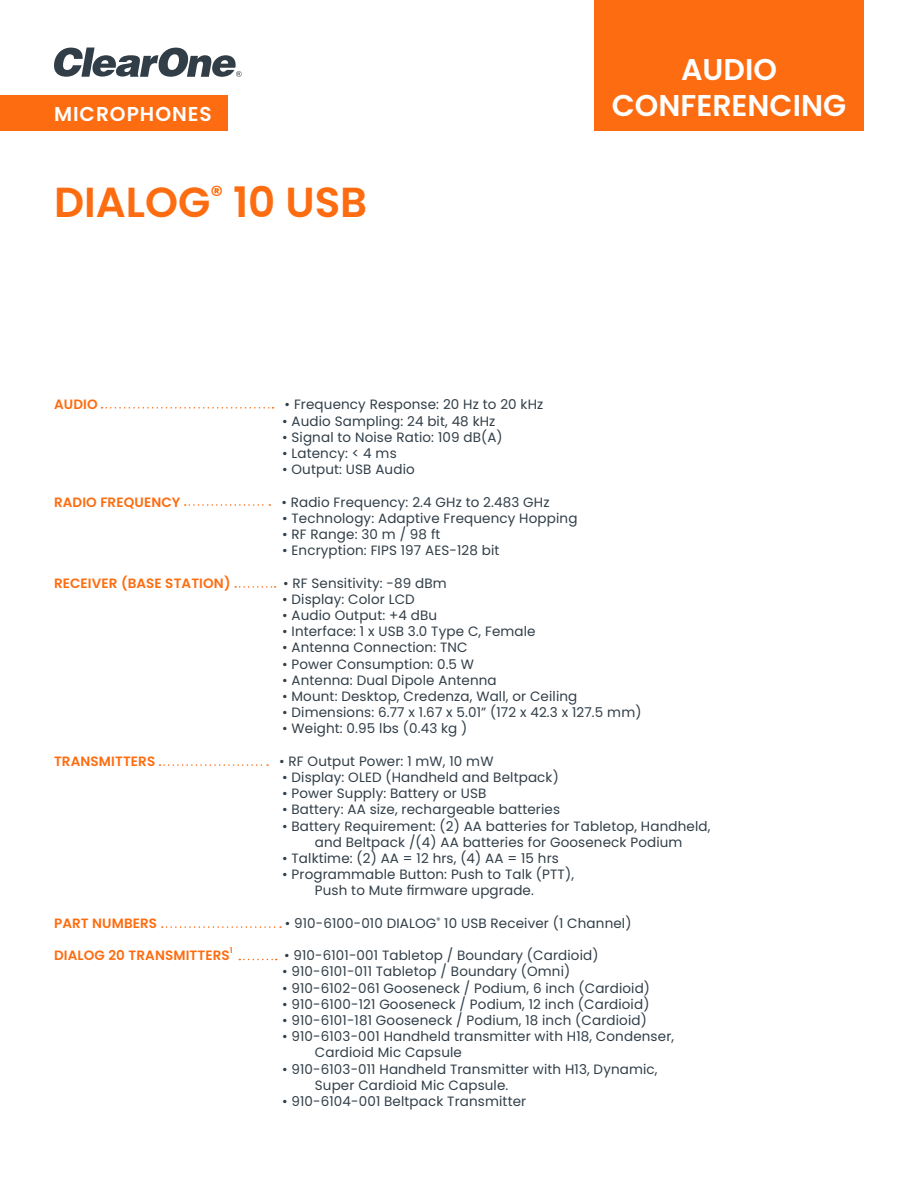
<style>
.page{position:relative;width:918px;height:1188px;background:#fff}
.page>*{position:absolute;margin:0;border:0;box-sizing:border-box;transform-origin:0 0}
.t1{font:600 42px "Poppins";color:#fd6c10}
.t2{font:600 30px/36px "Poppins";color:#fff;text-align:center}
.t3{font:600 20.1px "Poppins";letter-spacing:.05em;color:#fff}
.t4{font:13.5px/16.2px "Poppins";letter-spacing:.01em;color:#313e48}
.t5{font:600 13.5px "Poppins";letter-spacing:.01em;color:#fd6c10}
.t6{font:600 7.8px "Poppins";color:#fd6c10}
</style>
<div class="page">
<svg style="left:102px;top:407px;width:171px;height:2px"></svg>
<svg style="left:185px;top:504px;width:85px;height:2px"></svg>
<svg style="left:235px;top:586px;width:41px;height:2px"></svg>
<svg style="left:159px;top:764px;width:109px;height:2px"></svg>
<svg style="left:162px;top:926px;width:119px;height:2px"></svg>
<svg style="left:239px;top:959px;width:38px;height:1px"></svg>
<div style="left:0;top:95px;width:228px;height:35px;background:#fd6c10"></div>
<svg style="left:54px;top:48px;width:188px;height:29px"></svg>
<div style="left:594px;top:0;width:270px;height:130px;background:#fd6c10"></div>
<p class="t3" style="left:54px;top:102px;width:159px">MICROPHONES</p>
<p class="t1" style="left:54px;top:178px;width:315px">DIALOG<sup>®</sup> 10 USB</p>
<p class="t2" style="left:612px;top:52px;width:236px">AUDIO<br>CONFERENCING</p>
<p class="t5" style="left:54px;top:397px;width:45px">AUDIO</p>
<p class="t4" style="left:285px;top:397px;width:260px">• Frequency Response: 20 Hz to 20 kHz</p>
<p class="t4" style="left:282px;top:413px;width:215px">• Audio Sampling: 24 bit, 48 kHz</p>
<p class="t4" style="left:282px;top:429px;width:222px">• Signal to Noise Ratio: 109 dB(A)</p>
<p class="t4" style="left:282px;top:445px;width:116px">• Latency: &lt; 4 ms</p>
<p class="t4" style="left:282px;top:461px;width:134px">• Output: USB Audio</p>
<p class="t5" style="left:54px;top:494px;width:128px">RADIO FREQUENCY</p>
<p class="t4" style="left:281px;top:494px;width:270px">• Radio Frequency: 2.4 GHz to 2.483 GHz</p>
<p class="t4" style="left:282px;top:510px;width:297px">• Technology: Adaptive Frequency Hopping</p>
<p class="t4" style="left:282px;top:526px;width:160px">• RF Range: 30 m / 98 ft</p>
<p class="t4" style="left:282px;top:542px;width:219px">• Encryption: FIPS 197 AES-128 bit</p>
<p class="t5" style="left:54px;top:575px;width:178px">RECEIVER (BASE STATION)</p>
<p class="t4" style="left:283px;top:575px;width:165px">• RF Sensitivity: -89 dBm</p>
<p class="t4" style="left:282px;top:591px;width:134px">• Display: Color LCD</p>
<p class="t4" style="left:282px;top:607px;width:157px">• Audio Output: +4 dBu</p>
<p class="t4" style="left:282px;top:623px;width:255px">• Interface: 1 x USB 3.0 Type C, Female</p>
<p class="t4" style="left:282px;top:640px;width:187px">• Antenna Connection: TNC</p>
<p class="t4" style="left:282px;top:656px;width:194px">• Power Consumption: 0.5 W</p>
<p class="t4" style="left:282px;top:672px;width:216px">• Antenna: Dual Dipole Antenna</p>
<p class="t4" style="left:282px;top:688px;width:297px">• Mount: Desktop, Credenza, Wall, or Ceiling</p>
<p class="t4" style="left:282px;top:704px;width:361px">• Dimensions: 6.77 x 1.67 x 5.01” (172 x 42.3 x 127.5 mm)</p>
<p class="t4" style="left:282px;top:721px;width:187px">• Weight: 0.95 lbs (0.43 kg )</p>
<p class="t5" style="left:54px;top:753px;width:103px">TRANSMITTERS</p>
<p class="t4" style="left:279px;top:753px;width:216px">• RF Output Power: 1 mW, 10 mW</p>
<p class="t4" style="left:282px;top:769px;width:278px">• Display: OLED (Handheld and Beltpack)</p>
<p class="t4" style="left:282px;top:785px;width:206px">• Power Supply: Battery or USB</p>
<p class="t4" style="left:282px;top:802px;width:280px">• Battery: AA size, rechargeable batteries</p>
<p class="t4" style="left:282px;top:818px;width:430px;text-align:center">• Battery Requirement: (2) AA batteries for Tabletop, Handheld, and Beltpack /(4) AA batteries for Gooseneck Podium</p>
<p class="t4" style="left:282px;top:850px;width:278px">• Talktime: (2) AA = 12 hrs, (4) AA = 15 hrs</p>
<p class="t4" style="left:282px;top:866px;width:293px">• Programmable Button: Push to Talk (PTT),</p>
<p class="t4" style="left:315px;top:883px;width:221px">Push to Mute firmware upgrade.</p>
<p class="t5" style="left:54px;top:915px;width:105px">PART NUMBERS</p>
<p class="t4" style="left:285px;top:915px;width:348px">• 910-6100-010 DIALOG<sup>®</sup> 10 USB Receiver (1 Channel)</p>
<p class="t5" style="left:54px;top:948px;width:177px">DIALOG 20 TRANSMITTERS</p>
<p class="t6" style="left:230px;top:946px;width:4px">1</p>
<p class="t4" style="left:284px;top:947px;width:316px">• 910-6101-001 Tabletop / Boundary (Cardioid)</p>
<p class="t4" style="left:282px;top:964px;width:290px">• 910-6101-011 Tabletop / Boundary (Omni)</p>
<p class="t4" style="left:282px;top:980px;width:370px">• 910-6102-061 Gooseneck / Podium, 6 inch (Cardioid)</p>
<p class="t4" style="left:282px;top:996px;width:369px">• 910-6100-121 Gooseneck / Podium, 12 inch (Cardioid)</p>
<p class="t4" style="left:282px;top:1012px;width:366px">• 910-6101-181 Gooseneck / Podium, 18 inch (Cardioid)</p>
<p class="t4" style="left:315px;top:1028px;width:361px;text-indent:-33px">• 910-6103-001 Handheld transmitter with H18, Condenser,<br>Cardioid Mic Capsule</p>
<p class="t4" style="left:315px;top:1061px;width:344px;text-indent:-33px">• 910-6103-011 Handheld Transmitter with H13, Dynamic,<br>Super Cardioid Mic Capsule.</p>
<p class="t4" style="left:282px;top:1093px;width:246px">• 910-6104-001 Beltpack Transmitter</p>
</div>
